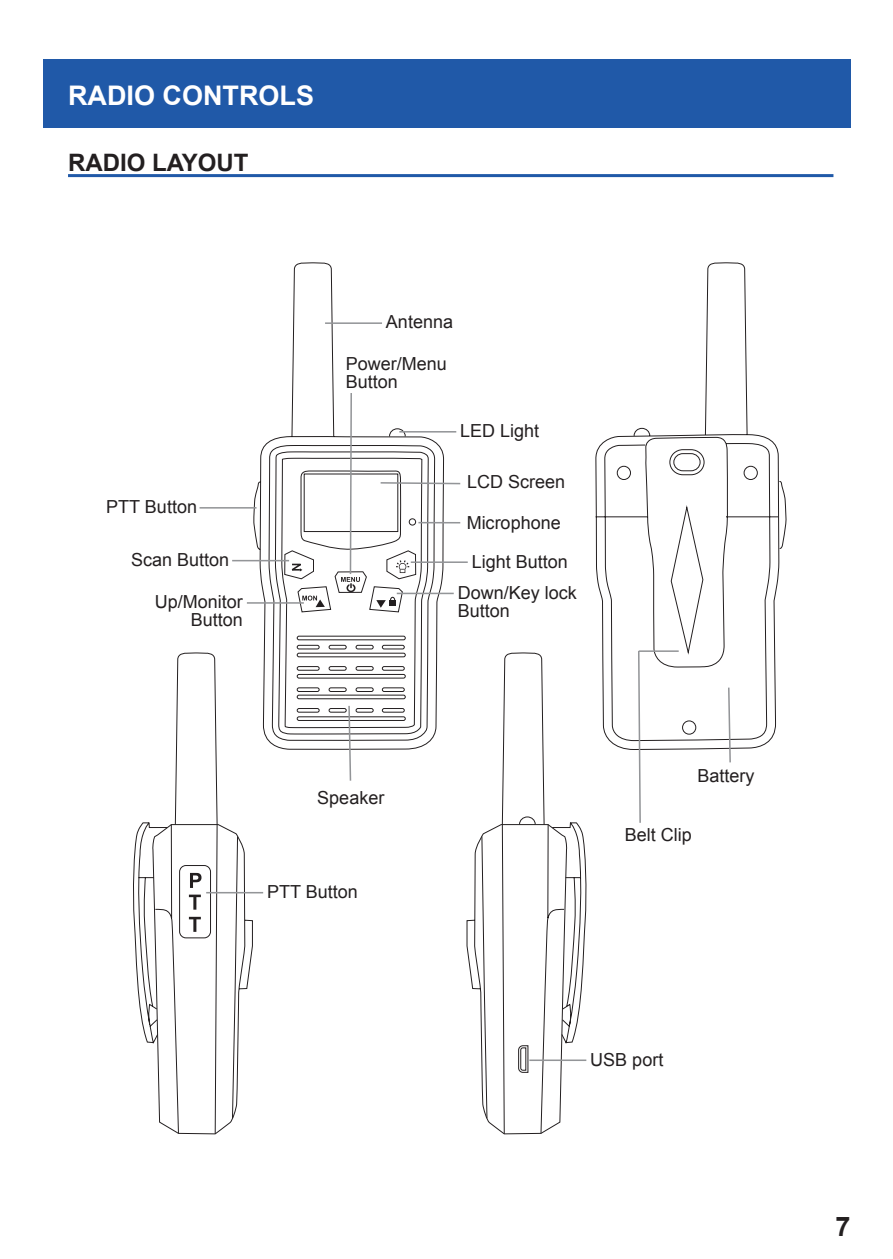
<style>
.page{position:relative;width:893px;height:1259px;background:#fff}
.page>*{position:absolute;margin:0;border:0;box-sizing:border-box;transform-origin:0 0}
.t1{font:700 27px "Arial";color:#fff}
.t2{font:700 27px "Arial";color:#231f20}
.t3{font:700 24px "Arial";color:#231f20}
.t4{font:18px/18px "Arial";color:#231f20}
</style>
<div class="page">
<div style="left:43px;top:60px;width:807px;height:68px;background:#2059a8"></div>
<hr style="left:68px;top:174px;width:765px;height:3px;background:#2059a8">
<svg style="left:175px;top:652px;width:412px;height:482px"></svg>
<svg style="left:133px;top:822px;width:120px;height:312px"></svg>
<svg style="left:253px;top:262px;width:191px;height:569px"></svg>
<svg style="left:287px;top:563px;width:19px;height:8px"></svg>
<svg style="left:302px;top:595px;width:23px;height:12px"></svg>
<svg style="left:376px;top:597px;width:20px;height:11px"></svg>
<svg style="left:341px;top:577px;width:19px;height:15px"></svg>
<svg style="left:396px;top:560px;width:13px;height:13px"></svg>
<svg style="left:595px;top:262px;width:192px;height:488px"></svg>
<hr style="left:200px;top:507px;width:57px;height:1px;background:#939598">
<hr style="left:232px;top:560px;width:57px;height:1px;background:#939598">
<hr style="left:247px;top:602px;width:57px;height:2px;background:#939598">
<hr style="left:411px;top:561px;width:57px;height:2px;background:#939598">
<hr style="left:397px;top:592px;width:57px;height:2px;background:#939598">
<hr style="left:418px;top:522px;width:42px;height:1px;background:#939598">
<hr style="left:381px;top:482px;width:79px;height:2px;background:#939598">
<hr style="left:399px;top:431px;width:57px;height:1px;background:#939598">
<hr style="left:206px;top:892px;width:57px;height:1px;background:#939598">
<hr style="left:529px;top:1059px;width:57px;height:2px;background:#939598">
<hr style="left:639px;top:650px;width:40px;height:2px;background:#939598">
<hr style="left:325px;top:322px;width:57px;height:2px;background:#939598">
<svg style="left:637px;top:649px;width:5px;height:174px"></svg>
<svg style="left:727px;top:686px;width:5px;height:77px"></svg>
<svg style="left:347px;top:704px;width:5px;height:78px"></svg>
<div style="left:409px;top:518px;width:7px;height:7px;border:1px solid #231f20;border-radius:50%"></div>
<hr style="left:350px;top:393px;width:2px;height:181px;background:#939598">
<p class="t1" style="left:68px;top:77px;width:247px">RADIO CONTROLS</p>
<p class="t3" style="left:68px;top:147px;width:182px">RADIO LAYOUT</p>
<p class="t4" style="left:106px;top:497px;width:92px">PTT Button</p>
<p class="t4" style="left:131px;top:550px;width:100px">Scan Button</p>
<p class="t4" style="left:155px;top:593px;width:90px;text-align:right">Up/Monitor<br>Button</p>
<p class="t4" style="left:386px;top:313px;width:69px">Antenna</p>
<p class="t4" style="left:346px;top:355px;width:103px">Power/Menu<br>Button</p>
<p class="t4" style="left:460px;top:422px;width:81px">LED Light</p>
<p class="t4" style="left:467px;top:473px;width:100px">LCD Screen</p>
<p class="t4" style="left:467px;top:514px;width:96px">Microphone</p>
<p class="t4" style="left:472px;top:552px;width:98px">Light Button</p>
<p class="t4" style="left:458px;top:583px;width:121px">Down/Key lock<br>Button</p>
<p class="t4" style="left:317px;top:789px;width:69px">Speaker</p>
<p class="t4" style="left:267px;top:883px;width:92px">PTT Button</p>
<p class="t4" style="left:697px;top:766px;width:59px">Battery</p>
<p class="t4" style="left:625px;top:826px;width:69px">Belt Clip</p>
<p class="t4" style="left:590px;top:1050px;width:75px">USB port</p>
<h1 class="t2" style="left:835px;top:1208px;width:17px">7</h1>
</div>
